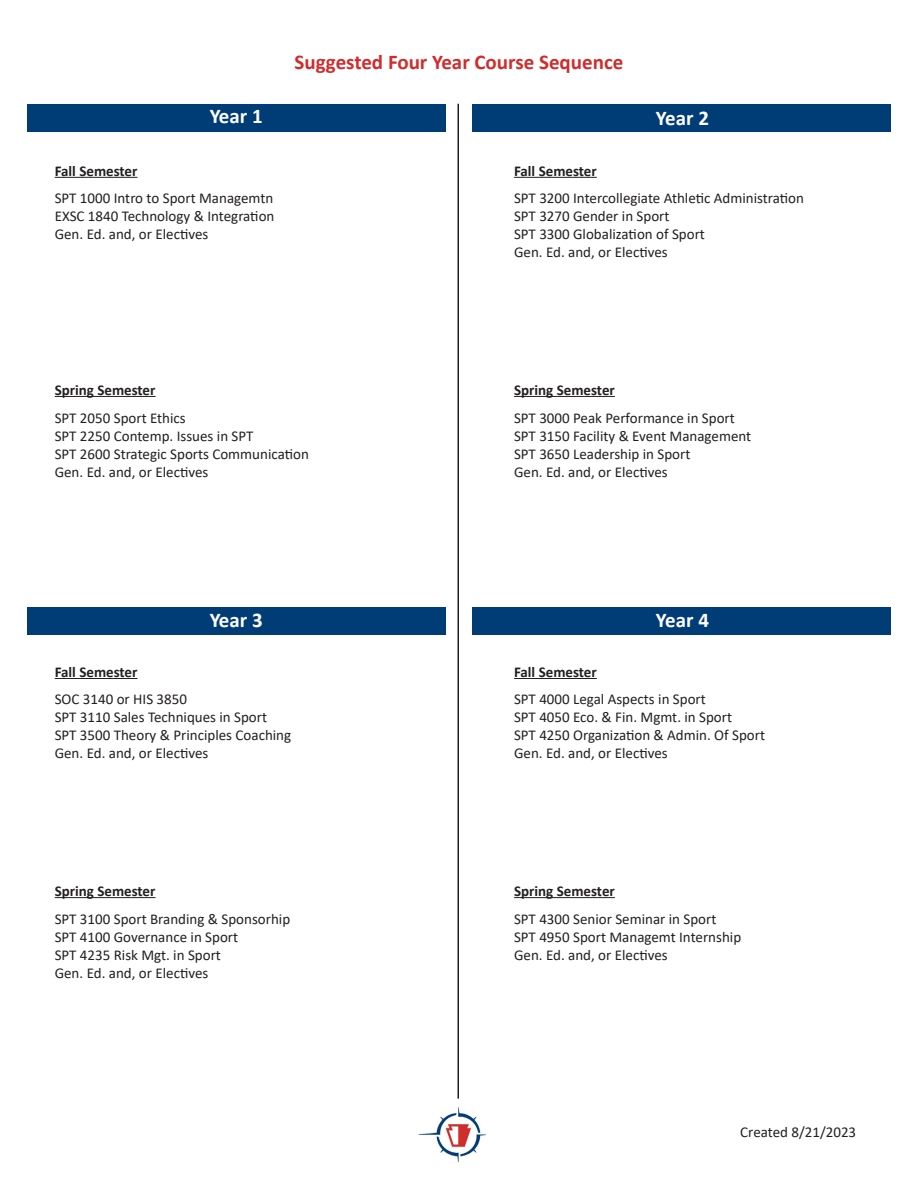
<style>
.page{position:relative;width:918px;height:1188px;background:#fff}
.page>*{position:absolute;margin:0;border:0;box-sizing:border-box;transform-origin:0 0}
.t1{font:700 21px "Calibri";color:#d02c2d}
.t2{font:700 21px "Calibri";color:#fff}
.t3{font:15px "Calibri";color:#231f20}
.t4{font:700 15px "Calibri";color:#231f20}
</style>
<div class="page">
<div style="left:27px;top:104px;width:419px;height:28px;background:#003d76"></div>
<div style="left:27px;top:607px;width:419px;height:27px;background:#003d76"></div>
<div style="left:472px;top:104px;width:419px;height:28px;background:#003d76"></div>
<div style="left:472px;top:607px;width:419px;height:27px;background:#003d76"></div>
<hr style="left:458px;top:104px;width:1px;height:995px;background:#231f20">
<hr style="left:55px;top:177px;width:82px;height:1px;background:#231f20">
<hr style="left:55px;top:678px;width:82px;height:1px;background:#231f20">
<hr style="left:514px;top:177px;width:83px;height:1px;background:#231f20">
<hr style="left:514px;top:678px;width:83px;height:1px;background:#231f20">
<hr style="left:55px;top:396px;width:101px;height:1px;background:#231f20">
<hr style="left:55px;top:897px;width:101px;height:1px;background:#231f20">
<hr style="left:514px;top:396px;width:101px;height:1px;background:#231f20">
<hr style="left:514px;top:897px;width:101px;height:1px;background:#231f20">
<img style="left:418px;top:1107px;width:69px;height:56px">
<p class="t1" style="left:295px;top:47px;width:330px">Suggested Four Year Course Sequence</p>
<p class="t2" style="left:210px;top:101px;width:55px">Year 1</p>
<p class="t2" style="left:656px;top:103px;width:55px">Year 2</p>
<p class="t4" style="left:55px;top:160px;width:84px">Fall Semester</p>
<p class="t4" style="left:514px;top:160px;width:84px">Fall Semester</p>
<p class="t3" style="left:55px;top:187px;width:220px">SPT 1000 Intro to Sport Managemtn</p>
<p class="t3" style="left:55px;top:205px;width:221px">EXSC 1840 Technology &amp; Integration</p>
<p class="t3" style="left:55px;top:223px;width:155px">Gen. Ed. and, or Electives</p>
<p class="t3" style="left:514px;top:187px;width:291px">SPT 3200 Intercollegiate Athletic Administration</p>
<p class="t3" style="left:514px;top:205px;width:157px">SPT 3270 Gender in Sport</p>
<p class="t3" style="left:514px;top:223px;width:192px">SPT 3300 Globalization of Sport</p>
<p class="t3" style="left:514px;top:241px;width:155px">Gen. Ed. and, or Electives</p>
<p class="t4" style="left:55px;top:379px;width:102px">Spring Semester</p>
<p class="t4" style="left:514px;top:379px;width:102px">Spring Semester</p>
<p class="t3" style="left:55px;top:408px;width:133px">SPT 2050 Sport Ethics</p>
<p class="t3" style="left:55px;top:426px;width:200px">SPT 2250 Contemp. Issues in SPT</p>
<p class="t3" style="left:55px;top:444px;width:256px">SPT 2600 Strategic Sports Communication</p>
<p class="t3" style="left:55px;top:462px;width:155px">Gen. Ed. and, or Electives</p>
<p class="t3" style="left:514px;top:408px;width:222px">SPT 3000 Peak Performance in Sport</p>
<p class="t3" style="left:514px;top:426px;width:239px">SPT 3150 Facility &amp; Event Management</p>
<p class="t3" style="left:514px;top:444px;width:178px">SPT 3650 Leadership in Sport</p>
<p class="t3" style="left:514px;top:462px;width:155px">Gen. Ed. and, or Electives</p>
<p class="t2" style="left:210px;top:605px;width:55px">Year 3</p>
<p class="t2" style="left:656px;top:606px;width:55px">Year 4</p>
<p class="t4" style="left:55px;top:661px;width:84px">Fall Semester</p>
<p class="t4" style="left:514px;top:661px;width:84px">Fall Semester</p>
<p class="t3" style="left:55px;top:688px;width:134px">SOC 3140 or HIS 3850</p>
<p class="t3" style="left:55px;top:706px;width:214px">SPT 3110 Sales Techniques in Sport</p>
<p class="t3" style="left:55px;top:724px;width:238px">SPT 3500 Theory &amp; Principles Coaching</p>
<p class="t3" style="left:55px;top:742px;width:155px">Gen. Ed. and, or Electives</p>
<p class="t3" style="left:514px;top:688px;width:193px">SPT 4000 Legal Aspects in Sport</p>
<p class="t3" style="left:514px;top:706px;width:220px">SPT 4050 Eco. &amp; Fin. Mgmt. in Sport</p>
<p class="t3" style="left:514px;top:724px;width:253px">SPT 4250 Organization &amp; Admin. Of Sport</p>
<p class="t3" style="left:514px;top:742px;width:155px">Gen. Ed. and, or Electives</p>
<p class="t4" style="left:55px;top:880px;width:102px">Spring Semester</p>
<p class="t4" style="left:514px;top:880px;width:102px">Spring Semester</p>
<p class="t3" style="left:55px;top:909px;width:237px">SPT 3100 Sport Branding &amp; Sponsorhip</p>
<p class="t3" style="left:55px;top:927px;width:185px">SPT 4100 Governance in Sport</p>
<p class="t3" style="left:55px;top:945px;width:168px">SPT 4235 Risk Mgt. in Sport</p>
<p class="t3" style="left:55px;top:963px;width:155px">Gen. Ed. and, or Electives</p>
<p class="t3" style="left:514px;top:909px;width:204px">SPT 4300 Senior Seminar in Sport</p>
<p class="t3" style="left:514px;top:927px;width:229px">SPT 4950 Sport Managemt Internship</p>
<p class="t3" style="left:514px;top:945px;width:155px">Gen. Ed. and, or Electives</p>
<p class="t3" style="left:740px;top:1121px;width:117px">Created 8/21/2023</p>
</div>
